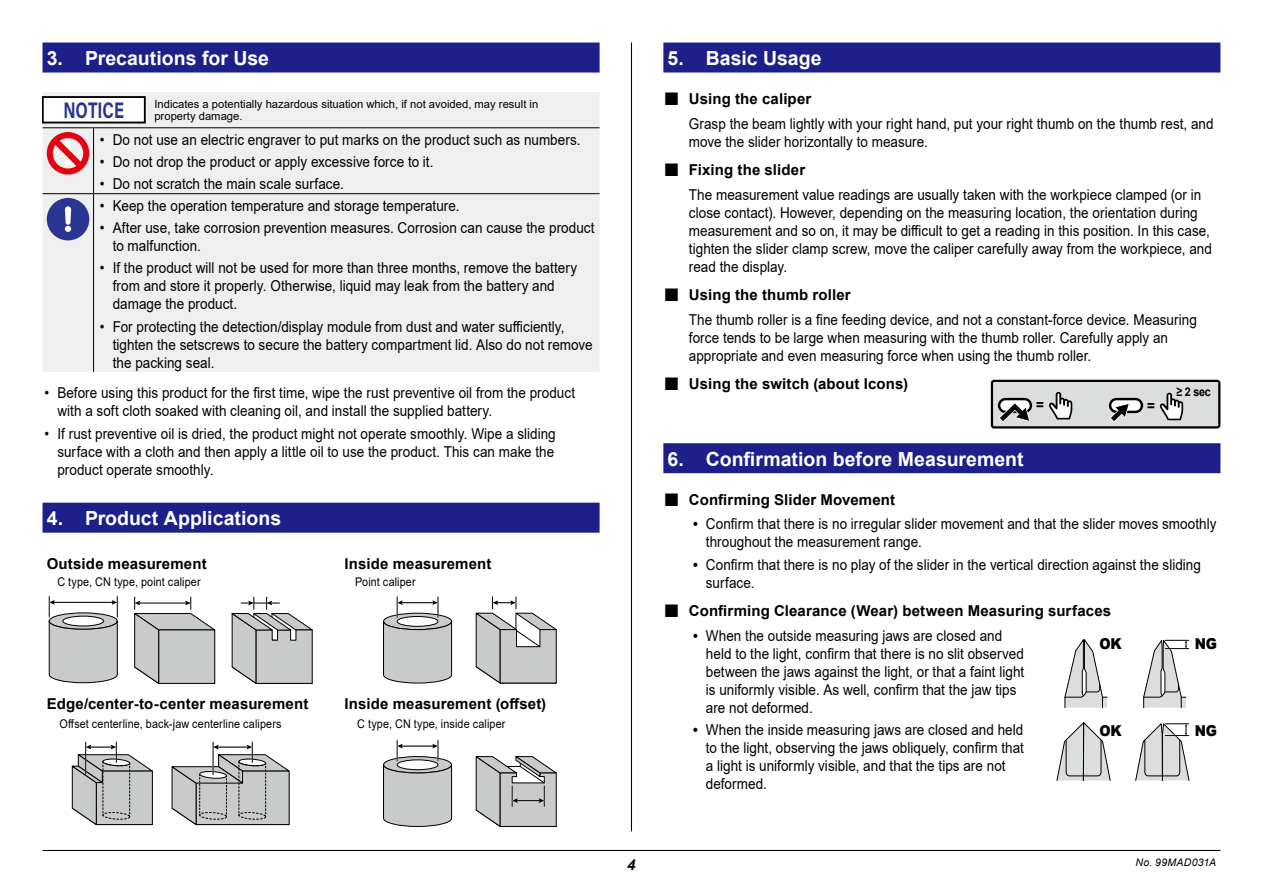
<style>
.page{position:relative;width:1263px;height:893px;background:#fff}
.page>*{position:absolute;margin:0;border:0;box-sizing:border-box;transform-origin:0 0}
.t1{font:700 22.5px "Acumin Pro";color:#283692;scale:.72 1}
.t2{font:700 19.5px "Arial";color:#fff}
.t3{font:15px/18px "Arial";letter-spacing:.005em;color:#000;scale:.9 1}
.t4{font:700 15px "Arial";letter-spacing:.01em;color:#000}
.t5{font:900 15px "Arial";letter-spacing:-.025em;color:#000;scale:.9 1}
.t6{font:700 15px "Arial";letter-spacing:.01em;color:#000;scale:.9 1}
.t7{font:italic 700 15px "Arial";color:#000}
.t8{font:12px "Arial";letter-spacing:.01em;color:#000;scale:.9 1}
.t9{font:700 12px "Arial";color:#000;scale:.9 1}
.t10{font:11.25px "Arial";color:#000}
.t11{font:italic 10.5px "Arial";letter-spacing:.025em;color:#000}
.s1{font-size:27px}
.s2{font-weight:700}
.s3{font-weight:400;font-size:27px}
</style>
<div class="page">
<hr style="left:43px;top:850px;width:1177px;height:1px;background:#000">
<hr style="left:631px;top:43px;width:1px;height:788px;background:#000">
<div style="left:43px;top:43px;width:557px;height:30px;background:#1d2088"></div>
<div style="left:43px;top:503px;width:557px;height:30px;background:#1d2088"></div>
<div style="left:43px;top:92px;width:557px;height:280px;background:#efefef"></div>
<hr style="left:43px;top:127px;width:51px;height:1px;background:#000">
<hr style="left:94px;top:127px;width:506px;height:1px;background:#000">
<hr style="left:93px;top:128px;width:1px;height:65px;background:#000">
<hr style="left:43px;top:193px;width:51px;height:1px;background:#000">
<hr style="left:94px;top:193px;width:506px;height:1px;background:#000">
<hr style="left:93px;top:194px;width:1px;height:178px;background:#000">
<div style="left:43px;top:97px;width:102px;height:26px;background:#fff"></div>
<div style="left:43px;top:96px;width:103px;height:27px;border:2px solid #000"></div>
<svg style="left:47px;top:132px;width:42px;height:43px"></svg>
<div style="left:47px;top:198px;width:42px;height:42px;background:#283692;border-radius:50%"></div>
<svg style="left:65px;top:206px;width:6px;height:26px"></svg>
<svg style="left:134px;top:597px;width:82px;height:87px"></svg>
<svg style="left:231px;top:597px;width:82px;height:87px"></svg>
<svg style="left:48px;top:596px;width:70px;height:88px"></svg>
<svg style="left:475px;top:597px;width:82px;height:87px"></svg>
<svg style="left:383px;top:597px;width:69px;height:87px"></svg>
<svg style="left:71px;top:742px;width:82px;height:84px"></svg>
<hr style="left:85px;top:742px;width:1px;height:32px;background:#000">
<svg style="left:171px;top:742px;width:119px;height:84px"></svg>
<hr style="left:213px;top:742px;width:1px;height:33px;background:#000">
<svg style="left:383px;top:740px;width:69px;height:87px"></svg>
<svg style="left:475px;top:756px;width:82px;height:71px"></svg>
<div style="left:663px;top:43px;width:557px;height:30px;background:#1d2088"></div>
<div style="left:663px;top:443px;width:557px;height:30px;background:#1d2088"></div>
<div style="left:992px;top:381px;width:227px;height:46px;background:#dcdddd;border-radius:2px"></div>
<div style="left:991px;top:380px;width:229px;height:48px;border:2px solid #000;border-radius:2px"></div>
<svg style="left:1159px;top:393px;width:24px;height:27px"></svg>
<svg style="left:1049px;top:392px;width:23px;height:27px"></svg>
<div style="left:1110px;top:399px;width:32px;height:13px;background:#fff;border-radius:6px"></div>
<div style="left:1109px;top:398px;width:34px;height:15px;border:2px solid #000;border-radius:6px"></div>
<div style="left:998px;top:398px;width:34px;height:15px;border:2px solid #000;border-radius:6px"></div>
<svg style="left:1103px;top:402px;width:27px;height:26px"></svg>
<svg style="left:992px;top:398px;width:38px;height:30px"></svg>
<svg style="left:1056px;top:639px;width:133px;height:211px"></svg>
<h2 class="t2" style="left:47px;top:44px;width:224px">3. Precautions for Use</h2>
<p class="t10" style="left:154px;top:97px;width:385px">Indicates a potentially hazardous situation which, if not avoided, may result in</p>
<h1 class="t1" style="left:63px;top:94px;width:86px">NOTICE</h1>
<p class="t10" style="left:154px;top:109px;width:90px">property damage.</p>
<p class="t3" style="left:100px;top:131px;width:535px">• Do not use an electric engraver to put marks on the product such as numbers.</p>
<p class="t3" style="left:100px;top:153px;width:372px">• Do not drop the product or apply excessive force to it.</p>
<p class="t3" style="left:100px;top:175px;width:273px">• Do not scratch the main scale surface.</p>
<p class="t3" style="left:100px;top:196px;width:401px">• Keep the operation temperature and storage temperature.</p>
<p class="t3" style="left:113px;top:219px;width:537px;text-indent:-13px">• After use, take corrosion prevention measures. Corrosion can cause the product to malfunction.</p>
<p class="t3" style="left:113px;top:259px;width:518px;text-indent:-13px">• If the product will not be used for more than three months, remove the battery from and store it properly. Otherwise, liquid may leak from the battery and damage the product.</p>
<p class="t3" style="left:113px;top:317px;width:535px;text-indent:-13px">• For protecting the detection/display module from dust and water sufficiently, tighten the setscrews to secure the battery compartment lid. Also do not remove the packing seal.</p>
<p class="t3" style="left:57px;top:384px;width:577px;text-indent:-13px">• Before using this product for the first time, wipe the rust preventive oil from the product with a soft cloth soaked with cleaning oil, and install the supplied battery.</p>
<p class="t3" style="left:57px;top:424px;width:555px;text-align:justify;text-indent:-13px">• If rust preventive oil is dried, the product might not operate smoothly. Wipe a sliding surface with a cloth and then apply a little oil to use the product. This can make the product operate smoothly.</p>
<h2 class="t2" style="left:47px;top:505px;width:236px">4. Product Applications</h2>
<p class="t4" style="left:47px;top:553px;width:161px">Outside measurement</p>
<p class="t4" style="left:344px;top:553px;width:149px">Inside measurement</p>
<p class="t8" style="left:57px;top:574px;width:161px">C type, CN type, point caliper</p>
<p class="t8" style="left:355px;top:574px;width:69px">Point caliper</p>
<p class="t4" style="left:47px;top:693px;width:263px">Edge/center-to-center measurement</p>
<p class="t4" style="left:344px;top:693px;width:203px">Inside measurement (offset)</p>
<p class="t8" style="left:60px;top:715px;width:248px">Offset centerline, back-jaw centerline calipers</p>
<p class="t8" style="left:357px;top:715px;width:166px">C type, CN type, inside caliper</p>
<h2 class="t2" style="left:668px;top:44px;width:156px">5. Basic Usage</h2>
<p class="t3" style="left:689px;top:87px;width:584px;line-height:24.5px;text-indent:-26px"><span class="s1">■</span> <span class="s2">Using the caliper<br></span>Grasp the beam lightly with your right hand, put your right thumb on the thumb rest, and</p>
<p class="t3" style="left:689px;top:132px;width:267px">move the slider horizontally to measure.</p>
<p class="t3" style="left:689px;top:158px;width:571px;line-height:24.5px;text-indent:-26px"><span class="s1">■</span> <span class="s2">Fixing the slider<br></span>The measurement value readings are usually taken with the workpiece clamped (or in</p>
<p class="t3" style="left:689px;top:203px;width:583px">close contact). However, depending on the measuring location, the orientation during measurement and so on, it may be difficult to get a reading in this position. In this case, tighten the slider clamp screw, move the caliper carefully away from the workpiece, and read the display.</p>
<p class="t3" style="left:689px;top:283px;width:566px;line-height:24.5px;text-indent:-26px"><span class="s1">■</span> <span class="s2">Using the thumb roller<br></span>The thumb roller is a fine feeding device, and not a constant-force device. Measuring</p>
<p class="t3" style="left:689px;top:328px;width:534px">force tends to be large when measuring with the thumb roller. Carefully apply an appropriate and even measuring force when using the thumb roller.</p>
<p class="t4" style="left:663px;top:374px;width:246px"><span class="s3">■</span> Using the switch (about Icons)</p>
<p class="t9" style="left:1176px;top:384px;width:40px">≥ 2 sec</p>
<p class="t6" style="left:1036px;top:394px;width:10px">=</p>
<p class="t6" style="left:1147px;top:395px;width:10px">=</p>
<h2 class="t2" style="left:668px;top:445px;width:357px">6. Confirmation before Measurement</h2>
<p class="t4" style="left:663px;top:489px;width:233px"><span class="s3">■</span> Confirming Slider Movement</p>
<p class="t3" style="left:706px;top:515px;width:569px;text-indent:-13px"><span class="s2">•</span> Confirm that there is no irregular slider movement and that the slider moves smoothly throughout the measurement range.</p>
<p class="t3" style="left:706px;top:555px;width:552px;text-indent:-13px"><span class="s2">•</span> Confirm that there is no play of the slider in the vertical direction against the sliding surface.</p>
<p class="t4" style="left:663px;top:600px;width:449px"><span class="s3">■</span> Confirming Clearance (Wear) between Measuring surfaces</p>
<p class="t3" style="left:706px;top:626px;width:355px;text-indent:-13px"><span class="s2">•</span> When the outside measuring jaws are closed and held to the light, confirm that there is no slit observed between the jaws against the light, or that a faint light is uniformly visible. As well, confirm that the jaw tips are not deformed.</p>
<p class="t3" style="left:706px;top:721px;width:355px;text-indent:-13px"><span class="s2">•</span> When the inside measuring jaws are closed and held to the light, observing the jaws obliquely, confirm that a light is uniformly visible, and that the tips are not deformed.</p>
<p class="t5" style="left:1100px;top:632px;width:26px">OK</p>
<p class="t5" style="left:1195px;top:632px;width:26px">NG</p>
<p class="t5" style="left:1100px;top:719px;width:26px">OK</p>
<p class="t5" style="left:1195px;top:719px;width:26px">NG</p>
<p class="t7" style="left:627px;top:854px;width:10px">4</p>
<p class="t11" style="left:1135px;top:855px;width:82px">No. 99MAD031A</p>
</div>
